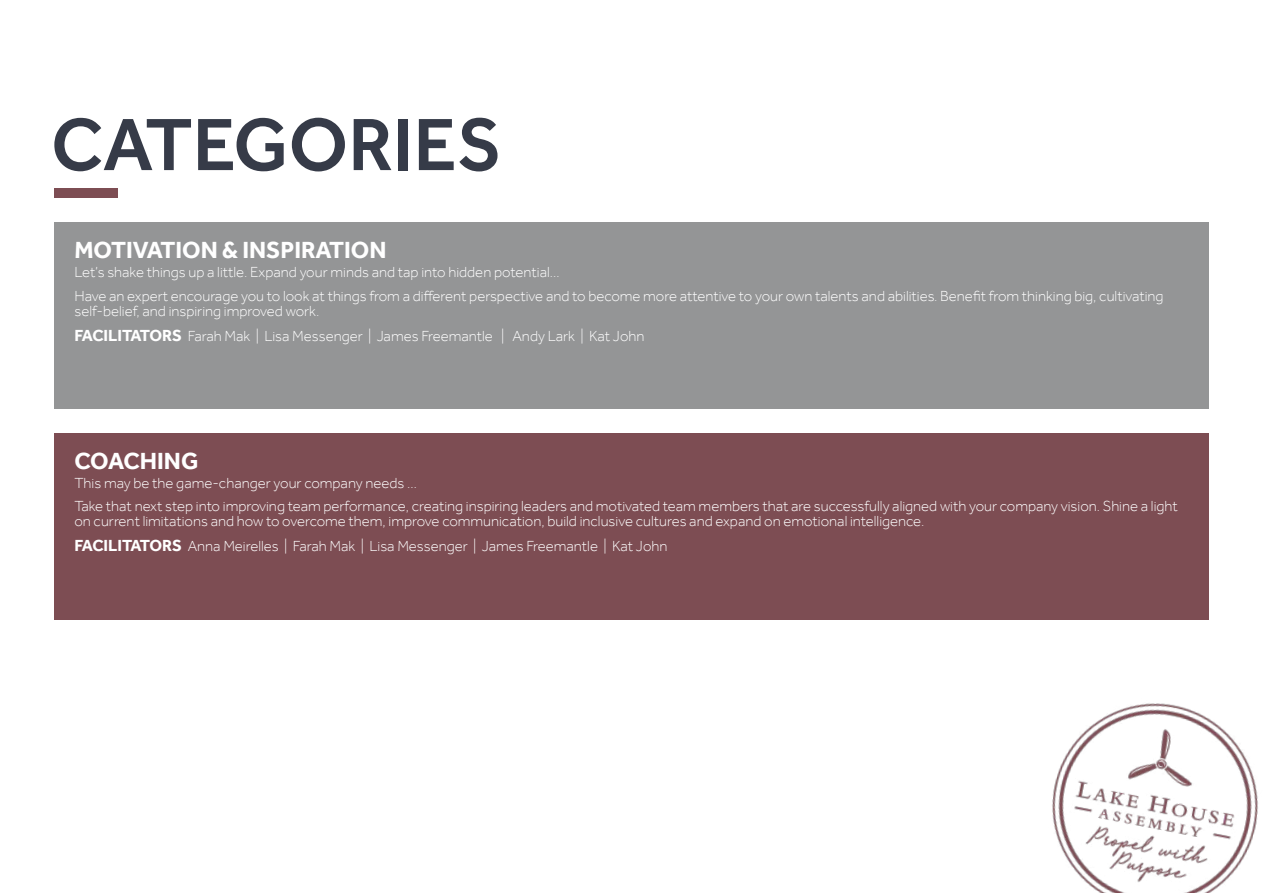
<style>
.page{position:relative;width:1263px;height:893px;background:#fff}
.page>*{position:absolute;margin:0;border:0;box-sizing:border-box;transform-origin:0 0}
.t1{font:500 76.5px "Effra";color:#363b48}
.t2{font:700 24px "Effra";color:#fff}
.t3{font:300 15px/23.5px "Effra";color:#fff}
.s1{font-weight:700;font-size:16.5px}
</style>
<div class="page">
<div style="left:54px;top:188px;width:64px;height:10px;background:#7d4d53"></div>
<div style="left:54px;top:223px;width:1155px;height:186px;background:#949596"></div>
<div style="left:54px;top:433px;width:1155px;height:187px;background:#7d4d53"></div>
<img style="left:1052px;top:703px;width:206px;height:190px">
<h1 class="t1" style="left:51px;top:99px;width:453px">CATEGORIES</h1>
<h2 class="t2" style="left:74px;top:235px;width:314px">MOTIVATION &amp; INSPIRATION</h2>
<p class="t3" style="left:74px;top:260px;width:1090px">Let’s shake things up a little. Expand your minds and tap into hidden potential…<br>Have an expert encourage you to look at things from a different perspective and to become more attentive to your own talents and abilities. Benefit from thinking big, cultivating</p>
<p class="t3" style="left:74px;top:298px;width:572px;line-height:25px">self-belief, and inspiring improved work.<br><span class="s1">FACILITATORS</span> Farah Mak | Lisa Messenger | James Freemantle | Andy Lark | Kat John</p>
<h2 class="t2" style="left:74px;top:446px;width:126px">COACHING</h2>
<p class="t3" style="left:74px;top:471px;width:1105px">This may be the game-changer your company needs …<br>Take that next step into improving team performance, creating inspiring leaders and motivated team members that are successfully aligned with your company vision. Shine a light</p>
<p class="t3" style="left:74px;top:509px;width:851px;line-height:25px">on current limitations and how to overcome them, improve communication, build inclusive cultures and expand on emotional intelligence.<br><span class="s1">FACILITATORS</span> Anna Meirelles | Farah Mak | Lisa Messenger | James Freemantle | Kat John</p>
</div>
